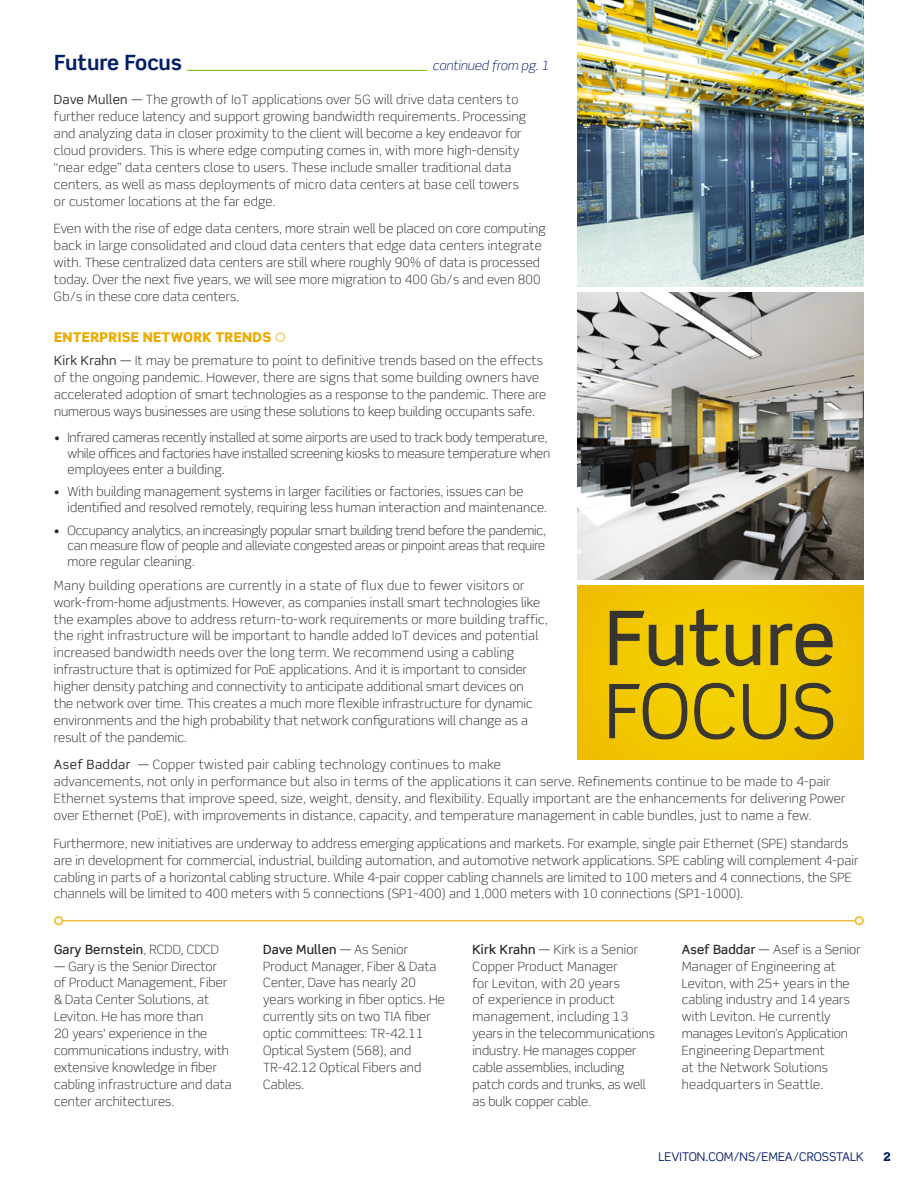
<style>
.page{position:relative;width:918px;height:1188px;background:#fff}
.page>*{position:absolute;margin:0;border:0;box-sizing:border-box;transform-origin:0 0}
.t1{font:500 75.45px "Scene Std";letter-spacing:.005em;color:#292829}
.t2{font:75.45px "Scene Std";color:#292829}
.t3{font:700 21px "Scene Std";color:#001d68}
.t4{font:900 13.5px "Scene Std";letter-spacing:.02em;color:#ebab00}
.t5{font:300 12.75px/17px "Scene Std";letter-spacing:.01em;color:#292829}
.t6{font:300 12.75px/15.8px "Scene Std";letter-spacing:-.01em;color:#292829}
.t7{font:500 12.75px "Scene Std";letter-spacing:.01em;color:#292829}
.t8{font:italic 300 12.75px "Scene Std";color:#001d68}
.t9{font:12px "Scene Std";color:#001d68}
.t10{font:900 12px "Scene Std";color:#001d68}
.s1{font-weight:400}
.s2{font-weight:300}
.s3{font-weight:500}
</style>
<div class="page">
<hr style="left:187px;top:70px;width:240px;height:1px;background:#76b900">
<img style="left:577px;top:0;width:287px;height:287px">
<img style="left:577px;top:293px;width:287px;height:283px">
<div style="left:565px;top:576px;width:353px;height:186px;background:#ffffbc;opacity:.75"></div>
<hr style="left:62px;top:920px;width:794px;height:1px;background:#f0bf3d">
<div style="left:54px;top:916px;width:9px;height:9px;border:2px solid #f0bf3d;border-radius:50%"></div>
<div style="left:855px;top:916px;width:9px;height:9px;border:2px solid #f0bf3d;border-radius:50%"></div>
<h2 class="t3" style="left:54px;top:50px;width:129px">Future Focus</h2>
<p class="t8" style="left:432px;top:58px;width:118px">continued from pg. 1</p>
<p class="t5" style="left:54px;top:91px;width:474px"><span class="s1">Dave Mullen</span> — The growth of IoT applications over 5G will drive data centers to further reduce latency and support growing bandwidth requirements. Processing and analyzing data in closer proximity to the client will become a key endeavor for cloud providers. This is where edge computing comes in, with more high-density “near edge” data centers close to users. These include smaller traditional data centers, as well as mass deployments of micro data centers at base cell towers or customer locations at the far edge.</p>
<p class="t5" style="left:54px;top:220px;width:493px">Even with the rise of edge data centers, more strain well be placed on core computing back in large consolidated and cloud data centers that edge data centers integrate with. These centralized data centers are still where roughly 90% of data is processed today. Over the next five years, we will see more migration to 400 Gb/s and even 800<br>Gb/s in these core data centers.</p>
<p class="t4" style="left:54px;top:328px;width:219px">ENTERPRISE NETWORK TRENDS</p>
<p class="t5" style="left:54px;top:352px;width:494px"><span class="s1">Kirk Krahn</span> — It may be premature to point to definitive trends based on the effects of the ongoing pandemic. However, there are signs that some building owners have accelerated adoption of smart technologies as a response to the pandemic. There are numerous ways businesses are using these solutions to keep building occupants safe.</p>
<p class="t6" style="left:68px;top:430px;width:484px;text-indent:-14px">• Infrared cameras recently installed at some airports are used to track body temperature, while offices and factories have installed screening kiosks to measure temperature when employees enter a building.</p>
<p class="t5" style="left:68px;top:484px;width:481px;line-height:15.8px;text-indent:-14px">• With building management systems in larger facilities or factories, issues can be identified and resolved remotely, requiring less human interaction and maintenance.</p>
<p class="t5" style="left:68px;top:522px;width:480px;line-height:15.8px;text-align:justify;text-indent:-14px">• Occupancy analytics, an increasingly popular smart building trend before the pandemic, can measure flow of people and alleviate congested areas or pinpoint areas that require more regular cleaning.</p>
<p class="t5" style="left:54px;top:577px;width:495px">Many building operations are currently in a state of flux due to fewer visitors or work-from-home adjustments. However, as companies install smart technologies like the examples above to address return-to-work requirements or more building traffic, the right infrastructure will be important to handle added IoT devices and potential increased bandwidth needs over the long term. We recommend using a cabling infrastructure that is optimized for PoE applications. And it is important to consider higher density patching and connectivity to anticipate additional smart devices on<br>the network over time. This creates a much more flexible infrastructure for dynamic environments and the high probability that network configurations will change as a result of the pandemic.</p>
<p class="t5" style="left:54px;top:756px;width:793px"><span class="s1">Asef Baddar</span> — Copper twisted pair cabling technology continues to make<br>advancements, not only in performance but also in terms of the applications it can serve. Refinements continue to be made to 4-pair Ethernet systems that improve speed, size, weight, density, and flexibility. Equally important are the enhancements for delivering Power over Ethernet (PoE), with improvements in distance, capacity, and temperature management in cable bundles, just to name a few.</p>
<p class="t5" style="left:54px;top:835px;width:806px">Furthermore, new initiatives are underway to address emerging applications and markets. For example, single pair Ethernet (SPE) standards are in development for commercial, industrial, building automation, and automotive network applications. SPE cabling will complement 4-pair cabling in parts of a horizontal cabling structure. While 4-pair copper cabling channels are limited to 100 meters and 4 connections, the SPE channels will be limited to 400 meters with 5 connections (SP1-400) and 1,000 meters with 10 connections (SP1-1000).</p>
<h1 class="t1" style="left:605px;top:591px;width:232px">Future</h1>
<h1 class="t2" style="left:604px;top:664px;width:234px">FOCUS</h1>
<p class="t7" style="left:54px;top:941px;width:166px">Gary Bernstein<span class="s2">, RCDD, CDCD</span></p>
<p class="t5" style="left:54px;top:958px;width:179px">— Gary is the Senior Director of Product Management, Fiber &amp; Data Center Solutions, at<br>Leviton. He has more than<br>20 years' experience in the communications industry, with extensive knowledge in fiber cabling infrastructure and data center architectures.</p>
<p class="t5" style="left:263px;top:941px;width:183px"><span class="s3">Dave Mullen</span> — As Senior<br>Product Manager, Fiber &amp; Data<br>Center, Dave has nearly 20 years working in fiber optics. He currently sits on two TIA fiber optic committees: TR-42.11<br>Optical System (568), and<br>TR-42.12 Optical Fibers and<br>Cables.</p>
<p class="t5" style="left:473px;top:941px;width:184px"><span class="s3">Kirk Krahn</span> — Kirk is a Senior<br>Copper Product Manager<br>for Leviton, with 20 years<br>of experience in product management, including 13 years in the telecommunications industry. He manages copper cable assemblies, including patch cords and trunks, as well as bulk copper cable.</p>
<p class="t5" style="left:682px;top:941px;width:181px"><span class="s3">Asef Baddar</span> — Asef is a Senior<br>Manager of Engineering at<br>Leviton, with 25+ years in the cabling industry and 14 years with Leviton. He currently manages Leviton’s Application<br>Engineering Department<br>at the Network Solutions headquarters in Seattle.</p>
<p class="t9" style="left:659px;top:1149px;width:207px">LEVITON.COM/NS/EMEA/CROSSTALK</p>
<p class="t10" style="left:883px;top:1149px;width:9px">2</p>
</div>
